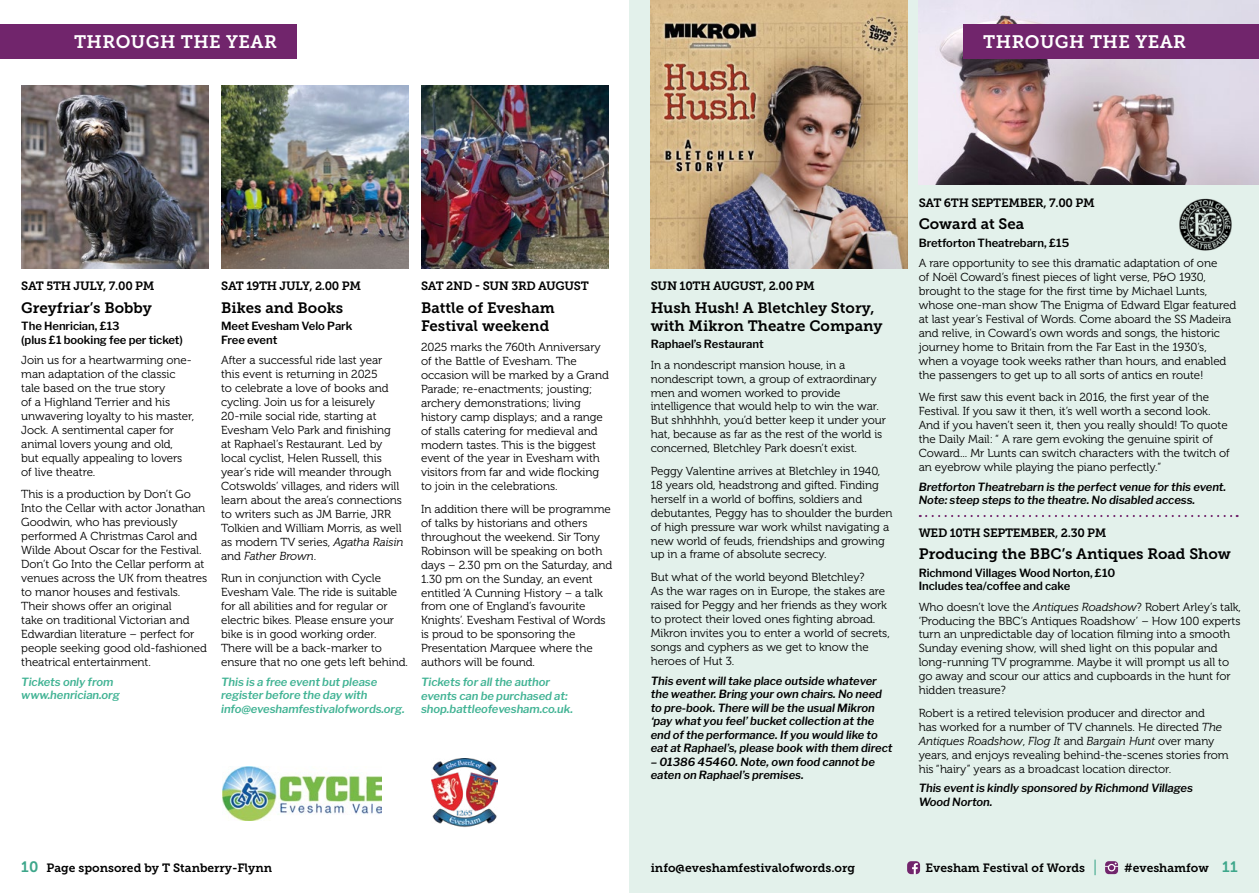
<style>
.page{position:relative;width:1259px;height:893px;background:#fff}
.page>*{position:absolute;margin:0;border:0;box-sizing:border-box;transform-origin:0 0}
.t1{font:18px "Museo Slab 700";letter-spacing:.025em;color:#fff}
.t2{font:15px/18px "Museo Slab 700";color:#000}
.t3{font:15px "Museo Slab 700";color:#3da68a}
.t4{font:12px "Museo Slab 700";letter-spacing:-.015em;color:#000}
.t5{font:11.7px/14px "Museo 300";letter-spacing:-.005em;color:#000}
.t6{font:italic 600 11.25px/13.5px "Libre Franklin";letter-spacing:-.005em;color:#000}
.t7{font:italic 600 11.25px/13.5px "Libre Franklin";letter-spacing:-.005em;color:#41b394}
.t8{font:600 11.25px/13.5px "Libre Franklin";letter-spacing:-.005em;color:#000}
.s1{font-style:italic}
.s2{font-size:15px;color:#3da68a}
</style>
<div class="page">
<div style="left:629px;top:0;width:630px;height:893px;background:#e3f1eb"></div>
<img style="left:651px;top:0;width:256px;height:268px">
<img style="left:918px;top:0;width:341px;height:185px">
<div style="left:963px;top:25px;width:296px;height:34px;background:#71256c"></div>
<div style="left:0;top:25px;width:297px;height:34px;background:#71256c"></div>
<svg style="left:1094px;top:860px;width:1px;height:15px"></svg>
<svg style="left:1105px;top:861px;width:13px;height:13px"></svg>
<svg style="left:907px;top:861px;width:13px;height:13px"></svg>
<svg style="left:926px;top:515px;width:311px;height:2px"></svg>
<img style="left:421px;top:85px;width:187px;height:183px">
<img style="left:221px;top:85px;width:187px;height:183px">
<img style="left:21px;top:85px;width:187px;height:183px">
<img style="left:223px;top:767px;width:158px;height:53px">
<img style="left:1179px;top:198px;width:53px;height:53px">
<img style="left:432px;top:759px;width:65px;height:68px">
<h1 class="t1" style="left:74px;top:32px;width:204px">THROUGH THE YEAR</h1>
<h1 class="t1" style="left:983px;top:32px;width:204px">THROUGH THE YEAR</h1>
<p class="t4" style="left:21px;top:279px;width:135px">SAT 5TH JULY, 7.00 PM</p>
<p class="t2" style="left:21px;top:298px;width:132px">Greyfriar’s Bobby</p>
<p class="t8" style="left:21px;top:320px;width:163px">The Henrician, £13<br>(plus £1 booking fee per ticket)</p>
<p class="t5" style="left:21px;top:353px;width:174px">Join us for a heartwarming one&shy;man adaptation of the classic tale based on the true story<br>of a Highland Terrier and his unwavering loyalty to his master,<br>Jock. A sentimental caper for animal lovers young and old,<br>but equally appealing to lovers of live theatre.</p>
<p class="t5" style="left:21px;top:487px;width:187px">This is a production by Don’t Go<br>Into the Cellar with actor Jonathan<br>Goodwin, who has previously performed A Christmas Carol and<br>Wilde About Oscar for the Festival.<br>Don’t Go Into the Cellar perform at venues across the UK from theatres to manor houses and festivals.<br>Their shows offer an original<br>take on traditional Victorian and<br>Edwardian literature – perfect for people seeking good old-fashioned theatrical entertainment.</p>
<p class="t7" style="left:21px;top:675px;width:100px">Tickets only from www.henrician.org</p>
<p class="t4" style="left:221px;top:279px;width:141px">SAT 19TH JULY, 2.00 PM</p>
<p class="t2" style="left:221px;top:298px;width:124px">Bikes and Books</p>
<p class="t8" style="left:221px;top:320px;width:133px">Meet Evesham Velo Park<br>Free event</p>
<p class="t5" style="left:221px;top:353px;width:184px">After a successful ride last year this event is returning in 2025<br>to celebrate a love of books and cycling. Join us for a leisurely<br>20-mile social ride, starting at<br>Evesham Velo Park and finishing at Raphael’s Restaurant. Led by local cyclist, Helen Russell, this year’s ride will meander through<br>Cotswolds’ villages, and riders will learn about the area’s connections to writers such as JM Barrie, JRR<br>Tolkien and William Morris, as well as modern TV series, <span class="s1">Agatha Raisin </span>and <span class="s1">Father Brown</span>.</p>
<p class="t5" style="left:221px;top:571px;width:188px">Run in conjunction with Cycle<br>Evesham Vale. The ride is suitable for all abilities and for regular or electric bikes. Please ensure your bike is in good working order.<br>There will be a back-marker to ensure that no one gets left behind.</p>
<p class="t7" style="left:221px;top:675px;width:185px">This is a free event but please register before the day with info@eveshamfestivalofwords.org.</p>
<p class="t4" style="left:421px;top:279px;width:169px">SAT 2ND - SUN 3RD AUGUST</p>
<p class="t2" style="left:421px;top:298px;width:135px">Battle of Evesham<br>Festival weekend</p>
<p class="t5" style="left:421px;top:340px;width:189px">2025 marks the 760th Anniversary of the Battle of Evesham. The occasion will be marked by a Grand<br>Parade; re-enactments; jousting; archery demonstrations; living history camp displays; and a range of stalls catering for medieval and modern tastes. This is the biggest event of the year in Evesham with visitors from far and wide flocking to join in the celebrations.</p>
<p class="t5" style="left:421px;top:502px;width:193px">In addition there will be programme of talks by historians and others throughout the weekend. Sir Tony<br>Robinson will be speaking on both days – 2.30 pm on the Saturday, and<br>1.30 pm on the Sunday, an event entitled ‘A Cunning History – a talk from one of England’s favourite<br>Knights’. Evesham Festival of Words is proud to be sponsoring the<br>Presentation Marquee where the authors will be found.</p>
<p class="t7" style="left:421px;top:675px;width:153px">Tickets for all the author events can be purchased at: shop.battleofevesham.co.uk.</p>
<p class="t4" style="left:21px;top:861px;width:252px"><span class="s2">10</span> Page sponsored by T Stanberry-Flynn</p>
<p class="t4" style="left:651px;top:279px;width:165px">SUN 10TH AUGUST, 2.00 PM</p>
<p class="t2" style="left:651px;top:298px;width:233px">Hush Hush! A Bletchley Story, with Mikron Theatre Company</p>
<p class="t8" style="left:651px;top:337px;width:114px">Raphael’s Restaurant</p>
<p class="t5" style="left:651px;top:358px;width:237px">In a nondescript mansion house, in a nondescript town, a group of extraordinary men and women worked to provide intelligence that would help to win the war.<br>But shhhhhh, you’d better keep it under your hat, because as far as the rest of the world is concerned, Bletchley Park doesn’t exist.</p>
<p class="t5" style="left:651px;top:464px;width:243px">Peggy Valentine arrives at Bletchley in 1940, 18 years old, headstrong and gifted. Finding herself in a world of boffins, soldiers and debutantes, Peggy has to shoulder the burden of high pressure war work whilst navigating a new world of feuds, friendships and growing up in a frame of absolute secrecy.</p>
<p class="t5" style="left:651px;top:570px;width:241px">But what of the world beyond Bletchley?<br>As the war rages on in Europe, the stakes are raised for Peggy and her friends as they work to protect their loved ones fighting abroad.<br>Mikron invites you to enter a world of secrets, songs and cyphers as we get to know the heroes of Hut 3.</p>
<p class="t6" style="left:651px;top:674px;width:243px">This event will take place outside whatever the weather. Bring your own chairs. No need to pre-book. There will be the usual Mikron ‘pay what you feel’ bucket collection at the end of the performance. If you would like to eat at Raphael’s, please book with them direct</p>
<p class="t6" style="left:651px;top:755px;width:226px">– 01386 45460. Note, own food cannot be eaten on Raphael’s premises.</p>
<p class="t4" style="left:918px;top:196px;width:177px">SAT 6TH SEPTEMBER, 7.00 PM</p>
<p class="t2" style="left:918px;top:215px;width:107px">Coward at Sea</p>
<p class="t8" style="left:918px;top:236px;width:152px">Bretforton Theatrebarn, £15</p>
<p class="t5" style="left:918px;top:256px;width:319px">A rare opportunity to see this dramatic adaptation of one<br>of Noël Coward’s finest pieces of light verse, P&amp;O 1930, brought to the stage for the first time by Michael Lunts, whose one-man show The Enigma of Edward Elgar featured at last year’s Festival of Words. Come aboard the SS Madeira and relive, in Coward’s own words and songs, the historic journey home to Britain from the Far East in the 1930’s, when a voyage took weeks rather than hours, and enabled the passengers to get up to all sorts of antics en route!</p>
<p class="t5" style="left:918px;top:390px;width:313px">We first saw this event back in 2016, the first year of the Festival. If you saw it then, it’s well worth a second look.<br>And if you haven’t seen it, then you really should! To quote the Daily Mail: “ A rare gem evoking the genuine spirit of Coward... Mr Lunts can switch characters with the twitch of an eyebrow while playing the piano perfectly.”</p>
<p class="t6" style="left:918px;top:480px;width:309px">Bretforton Theatrebarn is the perfect venue for this event.<br>Note: steep steps to the theatre. No disabled access.</p>
<p class="t4" style="left:918px;top:526px;width:189px">WED 10TH SEPTEMBER, 2.30 PM</p>
<p class="t2" style="left:918px;top:545px;width:314px">Producing the BBC’s Antiques Road Show</p>
<p class="t8" style="left:918px;top:566px;width:198px">Richmond Villages Wood Norton, £10<br>Includes tea/coffee and cake</p>
<p class="t5" style="left:918px;top:600px;width:324px">Who doesn’t love the <span class="s1">Antiques Roadshow</span>? Robert Arley’s talk, ‘Producing the BBC’s Antiques Roadshow’ – How 100 experts turn an unpredictable day of location filming into a smooth Sunday evening show, will shed light on this popular and long-running TV programme. Maybe it will prompt us all to go away and scour our attics and cupboards in the hunt for hidden treasure?</p>
<p class="t5" style="left:918px;top:706px;width:311px">Robert is a retired television producer and director and<br>has worked for a number of TV channels. He directed <span class="s1">The Antiques Roadshow</span>, <span class="s1">Flog It</span> and <span class="s1">Bargain Hunt</span> over many years, and enjoys revealing behind-the-scenes stories from his “hairy” years as a broadcast location director.</p>
<p class="t6" style="left:918px;top:782px;width:276px">This event is kindly sponsored by Richmond Villages<br>Wood Norton.</p>
<p class="t4" style="left:651px;top:861px;width:206px">info@eveshamfestivalofwords.org</p>
<p class="t4" style="left:925px;top:861px;width:161px">Evesham Festival of Words</p>
<p class="t4" style="left:1124px;top:861px;width:86px">#eveshamfow</p>
<p class="t3" style="left:1222px;top:858px;width:17px">11</p>
</div>
